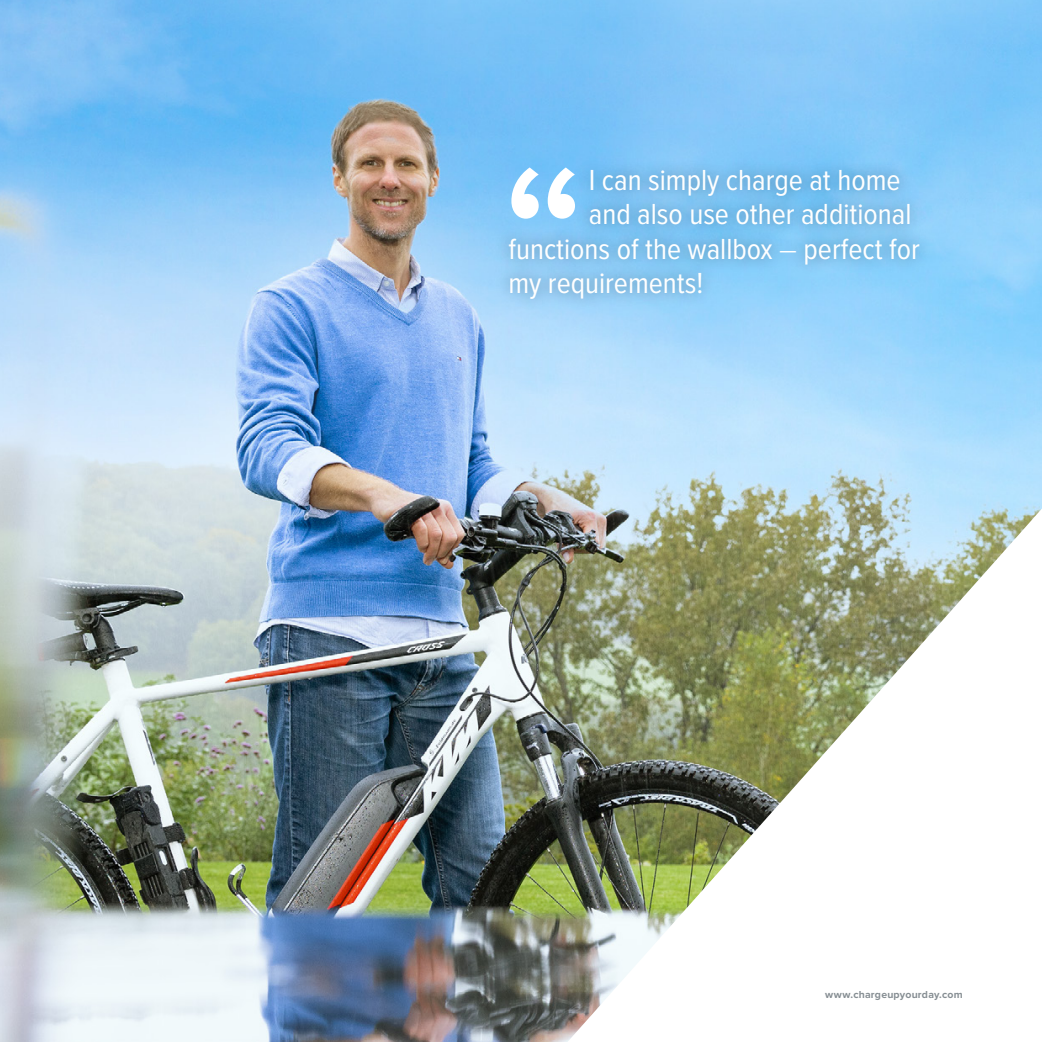
<style>
.page{position:relative;width:1042px;height:1042px;background:#fff}
.page>*{position:absolute;margin:0;border:0;box-sizing:border-box;transform-origin:0 0}
.t1{font:500 210px "Proxima Nova";color:#fff}
.t2{font:30.1px "Proxima Nova Cond";color:#fff}
.t3{font:700 10.5px "Proxima Nova";letter-spacing:.02em;color:#868e93}
.s1{font-family:"Proxima Nova";font-weight:300}
</style>
<div class="page">
<img style="left:0;top:0;width:1042px;height:1042px">
<div style="left:495px;top:156px;width:438px;height:157px;background:#000;opacity:.4"></div>
<h1 class="t1" style="left:501px;top:119px;width:87px">“</h1>
<p class="t2" style="left:589px;top:163px;width:313px">I can simply charge at home</p>
<p class="t2" style="left:589px;top:198px;width:324px">and also use other additional</p>
<p class="t2" style="left:508px;top:232px;width:413px">functions of the wallbox <span class="s1">–</span> perfect for</p>
<p class="t2" style="left:508px;top:266px;width:196px">my requirements!</p>
<p class="t3" style="left:825px;top:988px;width:139px">www.chargeupyourday.com</p>
</div>
